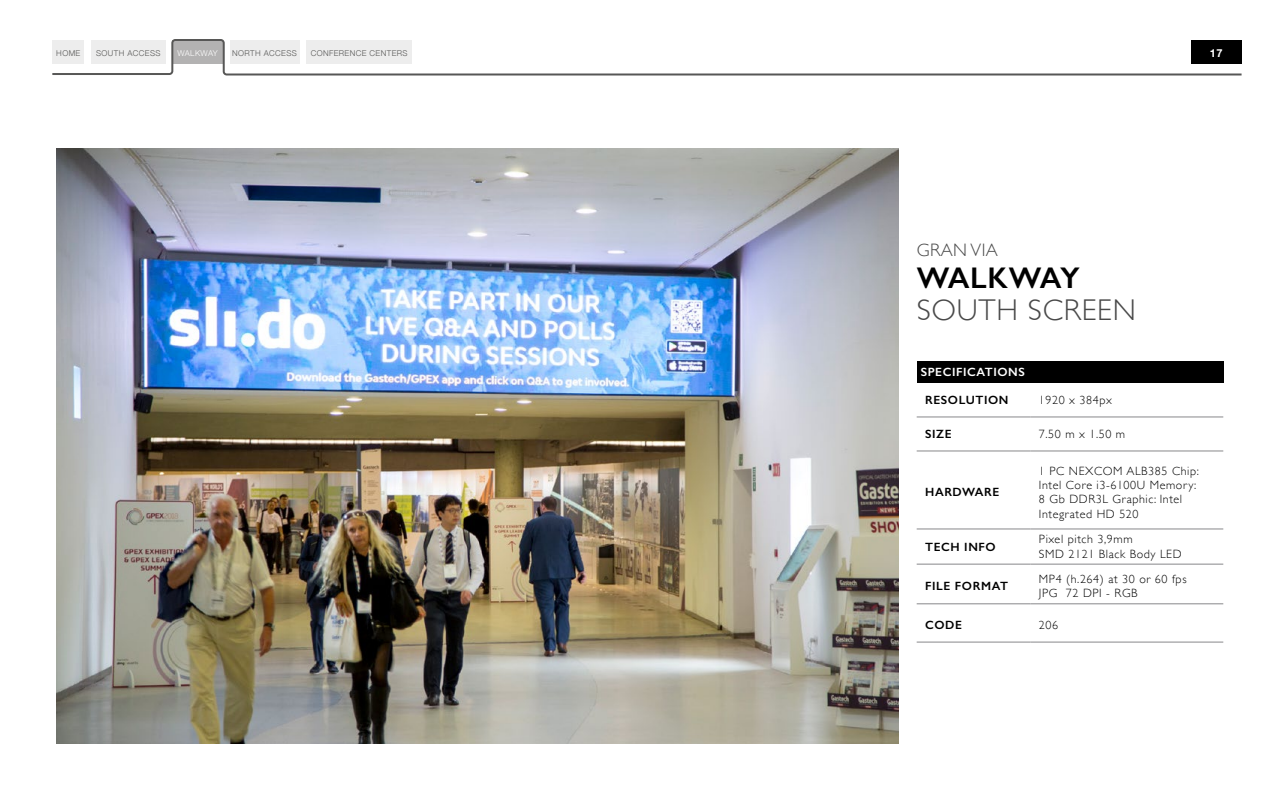
<style>
.page{position:relative;width:1280px;height:800px;background:#fff}
.page>*{position:absolute;margin:0;border:0;box-sizing:border-box;transform-origin:0 0}
.t1{font:300 30px "Gill Sans";letter-spacing:.025em;color:#494949}
.t2{font:600 30px "Gill Sans";letter-spacing:-.01em;color:#000}
.t3{font:300 18px "Gill Sans";letter-spacing:.025em;color:#494949}
.t4{font:300 12px/14.4px "Gill Sans";letter-spacing:.05em;color:#000}
.t5{font:600 12px "Gill Sans";letter-spacing:.05em;color:#000}
.t6{font:600 12px "Gill Sans";letter-spacing:.05em;color:#fff}
.t7{font:700 11px "Helvetica Neue";color:#fff}
.t8{font:300 8px "Helvetica Neue";letter-spacing:.05em;color:#575756}
.t9{font:300 8px "Helvetica Neue";letter-spacing:.04em;color:#fff}
</style>
<div class="page">
<img style="left:57px;top:148px;width:842px;height:595px">
<div style="left:917px;top:361px;width:306px;height:22px;background:#000"></div>
<hr style="left:917px;top:417px;width:113px;height:1px;background:#87878a">
<hr style="left:1030px;top:417px;width:193px;height:1px;background:#87878a">
<hr style="left:917px;top:451px;width:113px;height:1px;background:#87878a">
<hr style="left:1030px;top:451px;width:193px;height:1px;background:#87878a">
<hr style="left:917px;top:529px;width:113px;height:1px;background:#87878a">
<hr style="left:1030px;top:529px;width:193px;height:1px;background:#87878a">
<hr style="left:917px;top:564px;width:113px;height:1px;background:#87878a">
<hr style="left:1030px;top:564px;width:193px;height:1px;background:#87878a">
<hr style="left:917px;top:604px;width:113px;height:1px;background:#87878a">
<hr style="left:1030px;top:604px;width:193px;height:1px;background:#87878a">
<hr style="left:917px;top:642px;width:113px;height:1px;background:#87878a">
<hr style="left:1030px;top:642px;width:193px;height:1px;background:#87878a">
<svg style="left:52px;top:39px;width:1190px;height:37px"></svg>
<p class="t8" style="left:56px;top:47px;width:26px">HOME</p>
<p class="t8" style="left:96px;top:47px;width:66px">SOUTH ACCESS</p>
<p class="t9" style="left:177px;top:47px;width:42px">WALKWAY</p>
<p class="t8" style="left:232px;top:47px;width:66px">NORTH ACCESS</p>
<p class="t8" style="left:311px;top:47px;width:98px">CONFERENCE CENTERS</p>
<p class="t7" style="left:1210px;top:45px;width:14px">17</p>
<h2 class="t3" style="left:917px;top:236px;width:83px">GRAN VIA</h2>
<h1 class="t2" style="left:917px;top:260px;width:165px">WALKWAY</h1>
<h1 class="t1" style="left:917px;top:287px;width:221px">SOUTH SCREEN</h1>
<p class="t6" style="left:921px;top:365px;width:106px">SPECIFICATIONS</p>
<p class="t5" style="left:925px;top:393px;width:85px">RESOLUTION</p>
<p class="t4" style="left:1039px;top:392px;width:74px">1920 x 384px</p>
<p class="t5" style="left:925px;top:427px;width:28px">SIZE</p>
<p class="t4" style="left:1039px;top:426px;width:88px">7.50 m x 1.50 m</p>
<p class="t5" style="left:925px;top:485px;width:76px">HARDWARE</p>
<p class="t4" style="left:1039px;top:463px;width:161px">1 PC NEXCOM ALB385 Chip:<br>Intel Core i3-6100U Memory:<br>8 Gb DDR3L Graphic: Intel<br>Integrated HD 520</p>
<p class="t5" style="left:925px;top:540px;width:72px">TECH INFO</p>
<p class="t4" style="left:1039px;top:532px;width:144px">Pixel pitch 3,9mm<br>SMD 2121 Black Body LED</p>
<p class="t5" style="left:925px;top:579px;width:84px">FILE FORMAT</p>
<p class="t4" style="left:1039px;top:571px;width:149px">MP4 (h.264) at 30 or 60 fps<br>JPG 72 DPI - RGB</p>
<p class="t5" style="left:925px;top:618px;width:38px">CODE</p>
<p class="t4" style="left:1039px;top:617px;width:21px">206</p>
</div>
